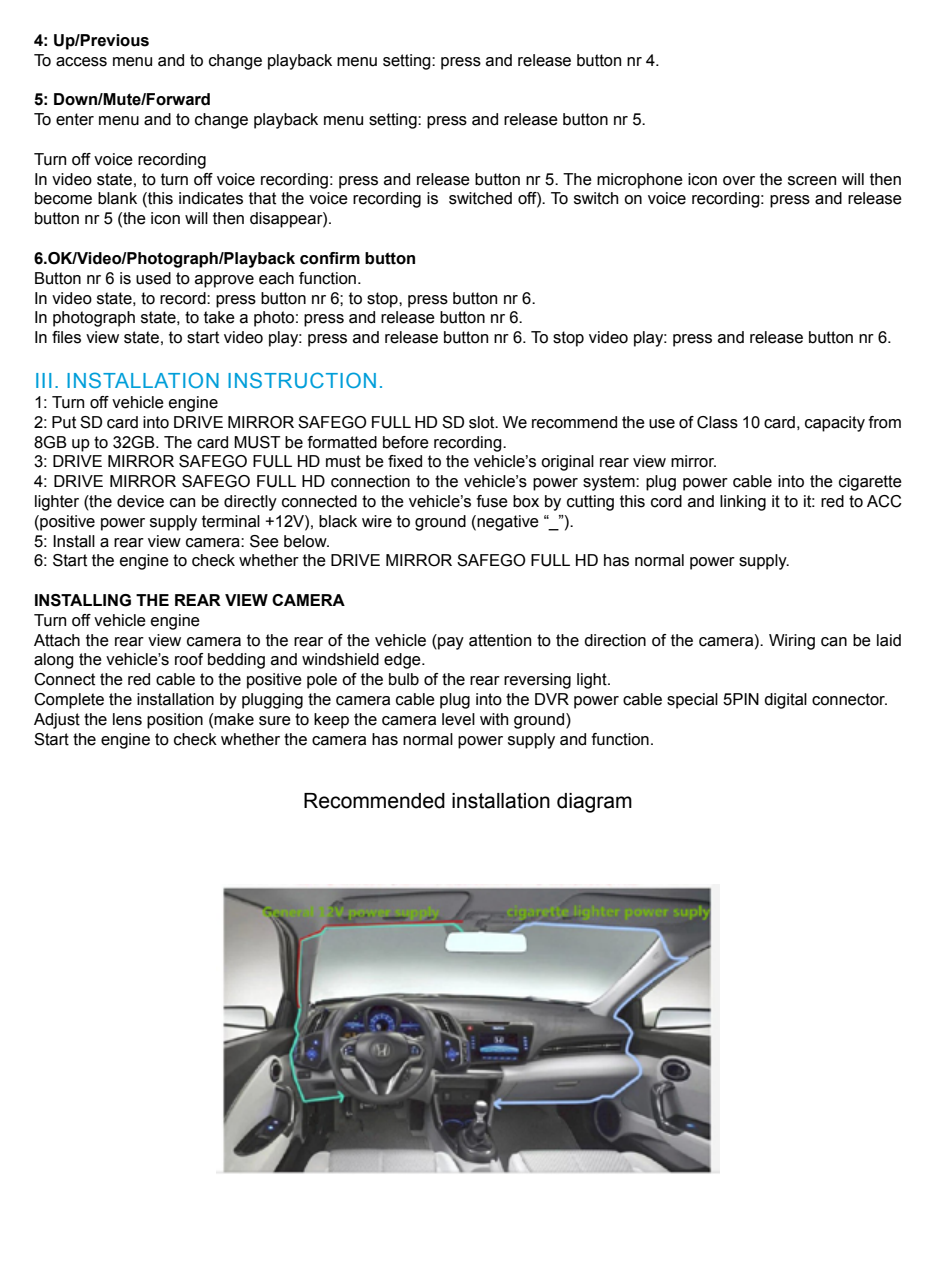
<style>
.page{position:relative;width:936px;height:1276px;background:#fff}
.page>*{position:absolute;margin:0;border:0;box-sizing:border-box;transform-origin:0 0}
.t1{font:21px "Arial";color:#000}
.t2{font:21px "Arial";letter-spacing:.035em;color:#009ed9}
.t3{font:16.5px/19.8px "Arial";color:#000}
.t4{font:700 16.5px "Arial";color:#000}
</style>
<div class="page">
<img style="left:216px;top:884px;width:503px;height:290px">
<p class="t4" style="left:34px;top:29px;width:117px">4: Up/Previous</p>
<p class="t3" style="left:34px;top:50px;width:627px">To access menu and to change playback menu setting: press and release button nr 4.</p>
<p class="t4" style="left:34px;top:88px;width:178px">5: Down/Mute/Forward</p>
<p class="t3" style="left:34px;top:109px;width:613px">To enter menu and to change playback menu setting: press and release button nr 5.</p>
<p class="t3" style="left:34px;top:149px;width:869px">Turn off voice recording<br>In video state, to turn off voice recording: press and release button nr 5. The microphone icon over the screen will then become blank (this indicates that the voice recording is switched off). To switch on voice recording: press and release button nr 5 (the icon will then disappear).</p>
<p class="t4" style="left:34px;top:246px;width:384px">6.OK/Video/Photograph/Playback confirm button</p>
<p class="t3" style="left:34px;top:268px;width:859px">Button nr 6 is used to approve each function.<br>In video state, to record: press button nr 6; to stop, press button nr 6.<br>In photograph state, to take a photo: press and release button nr 6.<br>In files view state, to start video play: press and release button nr 6. To stop video play: press and release button nr 6.</p>
<p class="t2" style="left:34px;top:366px;width:351px">III. INSTALLATION INSTRUCTION.</p>
<p class="t3" style="left:34px;top:392px;width:869px">1: Turn off vehicle engine<br>2: Put SD card into DRIVE MIRROR SAFEGO FULL HD SD slot. We recommend the use of Class 10 card, capacity from 8GB up to 32GB. The card MUST be formatted before recording.<br>3: DRIVE MIRROR SAFEGO FULL HD must be fixed to the vehicle’s original rear view mirror.<br>4: DRIVE MIRROR SAFEGO FULL HD connection to the vehicle’s power system: plug power cable into the cigarette lighter (the device can be directly connected to the vehicle’s fuse box by cutting this cord and linking it to it: red to ACC (positive power supply terminal +12V), black wire to ground (negative “_”).<br>5: Install a rear view camera: See below.<br>6: Start the engine to check whether the DRIVE MIRROR SAFEGO FULL HD has normal power supply.</p>
<p class="t4" style="left:34px;top:588px;width:312px">INSTALLING THE REAR VIEW CAMERA</p>
<p class="t3" style="left:34px;top:610px;width:869px">Turn off vehicle engine<br>Attach the rear view camera to the rear of the vehicle (pay attention to the direction of the camera). Wiring can be laid along the vehicle’s roof bedding and windshield edge.<br>Connect the red cable to the positive pole of the bulb of the rear reversing light.<br>Complete the installation by plugging the camera cable plug into the DVR power cable special 5PIN digital connector.<br>Adjust the lens position (make sure to keep the camera level with ground)<br>Start the engine to check whether the camera has normal power supply and function.</p>
<p class="t1" style="left:303px;top:785px;width:331px">Recommended installation diagram</p>
</div>
